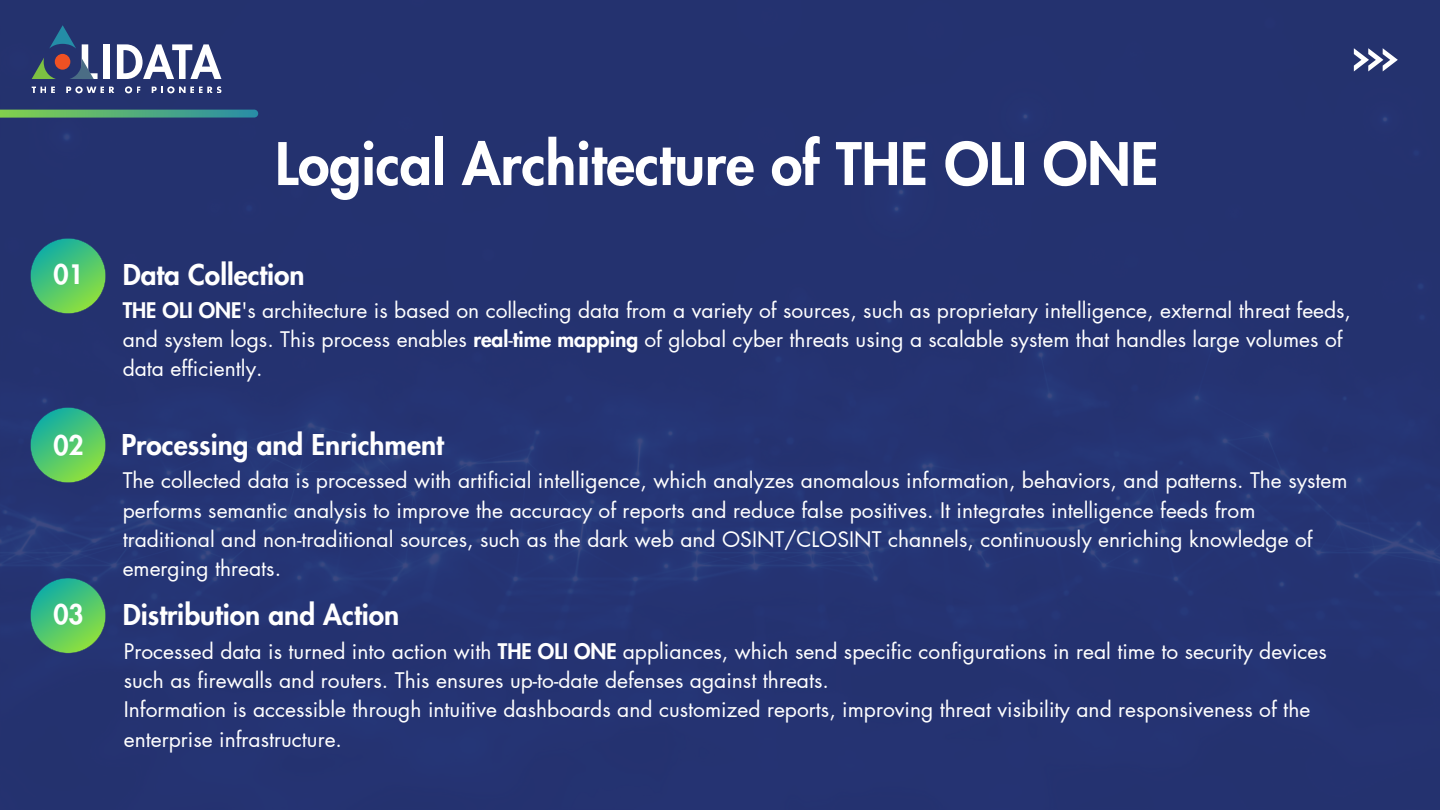
<style>
.page{position:relative;width:1440px;height:810px;background:#243270}
.page>*{position:absolute;margin:0;border:0;box-sizing:border-box;transform-origin:0 0}
.t1{font:800 57px "Futura LT Pro";color:#fff}
.t2{font:800 28px "Futura LT Pro";color:#fff}
.t3{font:800 26.2px "Futura LT Pro";color:#fff}
.t4{font:21px/29.2px "Futura LT Pro";color:#fff}
.s1{font-weight:800}
</style>
<div class="page">
<svg style="left:1354px;top:48px;width:44px;height:23px"></svg>
<svg style="left:30px;top:238px;width:76px;height:76px;background:#44a270"></svg>
<svg style="left:30px;top:407px;width:76px;height:76px;background:#44a371"></svg>
<svg style="left:30px;top:578px;width:76px;height:75px;background:#45a471"></svg>
<svg style="left:0;top:110px;width:258px;height:8px;background:#52a778"></svg>
<svg style="left:32px;top:87px;width:23px;height:6px"></svg>
<svg style="left:32px;top:44px;width:66px;height:35px;background:#4e5370"></svg>
<div style="left:103px;top:44px;width:7px;height:35px;background:#fff"></div>
<svg style="left:66px;top:86px;width:48px;height:7px"></svg>
<svg style="left:125px;top:86px;width:15px;height:7px"></svg>
<svg style="left:117px;top:44px;width:104px;height:35px"></svg>
<svg style="left:152px;top:86px;width:69px;height:7px"></svg>
<p class="t1" style="left:275px;top:138px;width:885px">Logical Architecture of THE OLI ONE</p>
<p class="t3" style="left:53px;top:263px;width:32px">01</p>
<p class="t2" style="left:123px;top:262px;width:184px">Data Collection</p>
<h1 class="t4" style="left:123px;top:297px;width:1230px"><span class="s1">THE OLI ONE</span>'s architecture is based on collecting data from a variety of sources, such as proprietary intelligence, external threat feeds, and system logs. This process enables <span class="s1">real</span>-<span class="s1">time mapping</span> of global cyber threats using a scalable system that handles large volumes of data efficiently.</h1>
<p class="t3" style="left:53px;top:433px;width:32px">02</p>
<p class="t2" style="left:122px;top:432px;width:324px">Processing and Enrichment</p>
<p class="t4" style="left:123px;top:467px;width:1226px">The collected data is processed with artificial intelligence, which analyzes anomalous information, behaviors, and patterns. The system performs semantic analysis to improve the accuracy of reports and reduce false positives. It integrates intelligence feeds from traditional and non-traditional sources, such as the dark web and OSINT/CLOSINT channels, continuously enriching knowledge of emerging threats.</p>
<p class="t3" style="left:53px;top:602px;width:32px">03</p>
<p class="t2" style="left:123px;top:602px;width:278px">Distribution and Action</p>
<p class="t4" style="left:124px;top:638px;width:1204px">Processed data is turned into action with <span class="s1">THE OLI ONE</span> appliances, which send specific configurations in real time to security devices such as firewalls and routers. This ensures up-to-date defenses against threats.</p>
<p class="t4" style="left:124px;top:696px;width:1188px">Information is accessible through intuitive dashboards and customized reports, improving threat visibility and responsiveness of the enterprise infrastructure.</p>
</div>
